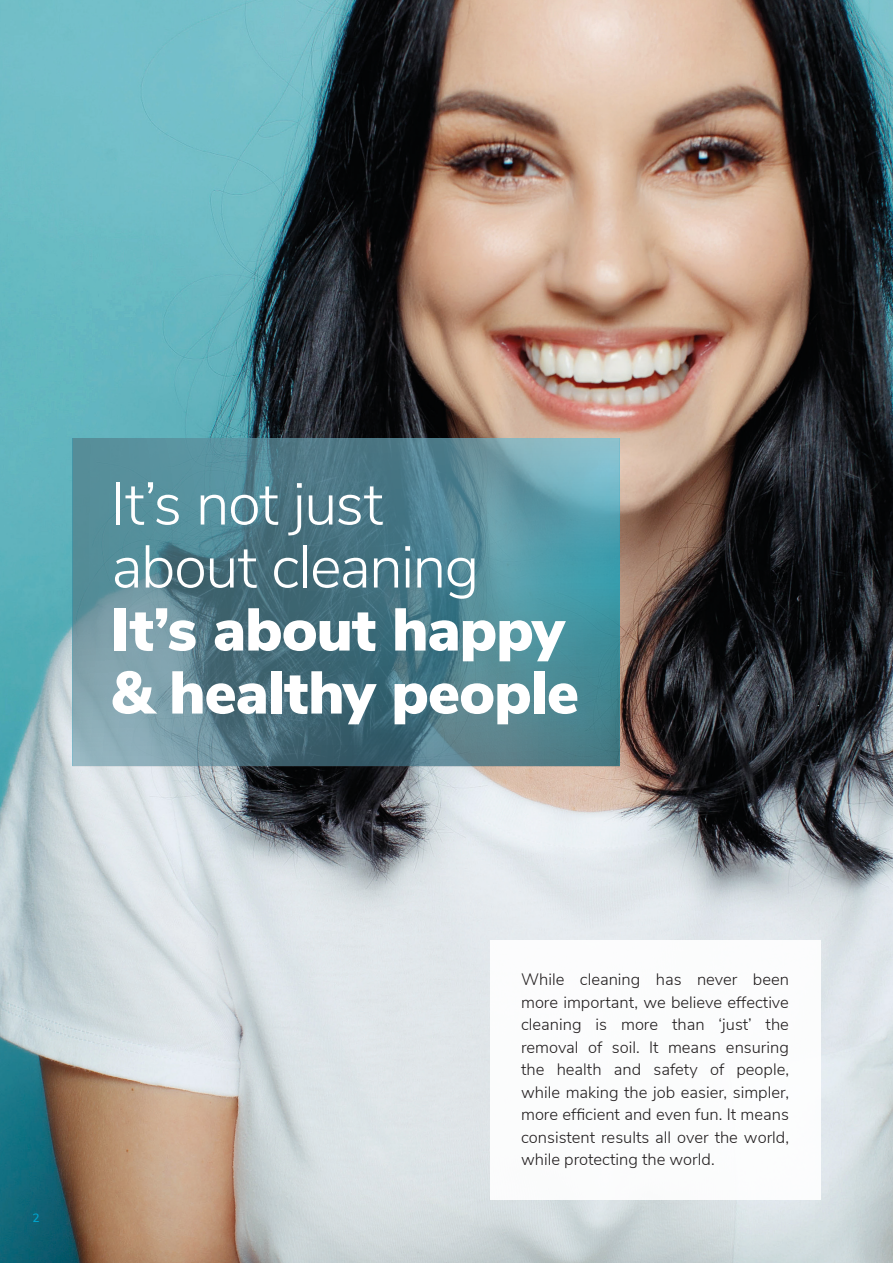
<style>
.page{position:relative;width:893px;height:1263px;background:#fff}
.page>*{position:absolute;margin:0;border:0;box-sizing:border-box;transform-origin:0 0}
.t1{font:900 60px/63px "Nunito Sans";letter-spacing:-.015em;color:#fff}
.t2{font:300 60px "Nunito Sans";letter-spacing:-.025em;color:#fff}
.t3{font:300 16.5px/22.5px "Nunito Sans";color:#231f20;text-align:justify}
.t4{font:600 12px "Nunito Sans";color:#00a4cd}
</style>
<div class="page">
<img style="left:0;top:0;width:893px;height:1263px">
<img style="left:816px;top:641px;width:77px;height:622px">
<div style="left:490px;top:940px;width:331px;height:259px;background:#fff"></div>
<svg style="left:72px;top:438px;width:548px;height:328px;background:#548592"></svg>
<p class="t2" style="left:111px;top:460px;width:274px">It’s not just</p>
<p class="t2" style="left:111px;top:523px;width:370px">about cleaning</p>
<p class="t1" style="left:111px;top:596px;width:469px">It’s about happy &amp; healthy people</p>
<p class="t4" style="left:33px;top:1209px;width:9px">2</p>
<p class="t3" style="left:521px;top:967px;width:269px">While cleaning has never been more important, we believe effective cleaning is more than ‘just’ the removal of soil. It means ensuring the health and safety of people, while making the job easier, simpler, more efficient and even fun. It means consistent results all over the world, while protecting the world.</p>
</div>
